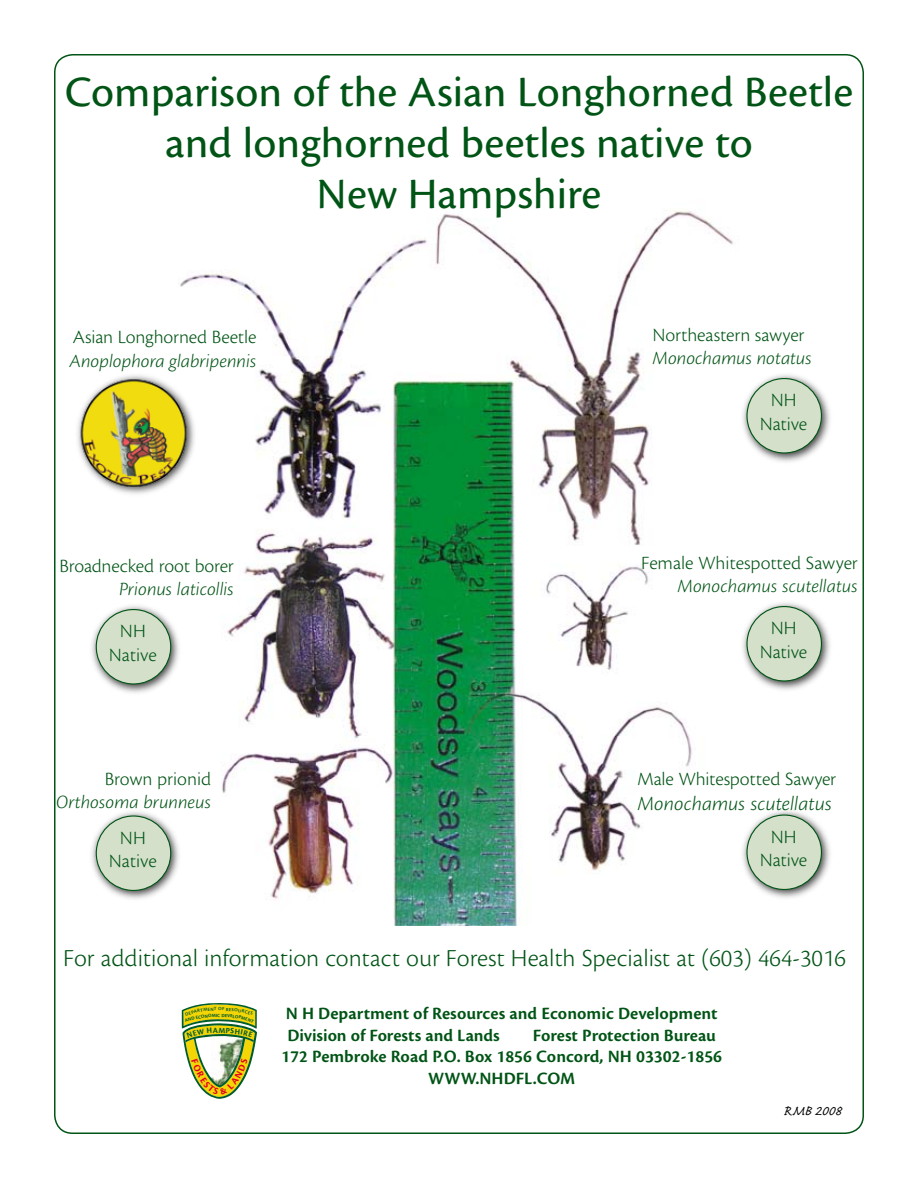
<style>
.page{position:relative;width:918px;height:1188px;background:#fff}
.page>*{position:absolute;margin:0;border:0;box-sizing:border-box;transform-origin:0 0}
.t1{font:45px/51px "Cronos Pro Capt";color:#005415;text-align:center}
.t2{font:25.5px "Cronos Pro Lt Capt";color:#005415}
.t3{font:21px "Cronos Pro Lt Capt It";letter-spacing:-.005em;color:#005415}
.t4{font:19.5px/23.4px "Cronos Pro Lt Capt";letter-spacing:-.01em;color:#005415;text-align:center}
.t5{font:19.5px "Cronos Pro Lt Capt It";letter-spacing:-.005em;color:#005415}
.t6{font:18px/21.6px "Cronos Pro Semibold Capt";color:#005415}
.t7{font:18px "Caflisch Script Pro";color:#000}
.t8{font:4.95px "Cronos Pro Bold Capt";color:#005c29}
</style>
<div class="page">
<img style="left:180px;top:210px;width:553px;height:716px">
<div style="left:89px;top:809px;width:94px;height:94px;background:#000;opacity:.75"></div>
<div style="left:96px;top:816px;width:75px;height:74px;background:#d4e0ca;border-radius:50%"></div>
<div style="left:96px;top:815px;width:75px;height:76px;border:1px solid #005415;border-radius:50%"></div>
<div style="left:73px;top:372px;width:125px;height:126px;background:#000;opacity:.75"></div>
<img style="left:78px;top:376px;width:111px;height:112px">
<div style="left:740px;top:371px;width:94px;height:94px;background:#000;opacity:.75"></div>
<div style="left:747px;top:379px;width:74px;height:74px;background:#d4e0ca;border-radius:50%"></div>
<div style="left:746px;top:378px;width:76px;height:76px;border:1px solid #005415;border-radius:50%"></div>
<div style="left:740px;top:599px;width:94px;height:94px;background:#000;opacity:.75"></div>
<div style="left:747px;top:607px;width:74px;height:74px;background:#d4e0ca;border-radius:50%"></div>
<div style="left:746px;top:606px;width:76px;height:76px;border:1px solid #005415;border-radius:50%"></div>
<div style="left:89px;top:602px;width:94px;height:94px;background:#000;opacity:.75"></div>
<div style="left:96px;top:610px;width:75px;height:74px;background:#d4e0ca;border-radius:50%"></div>
<div style="left:96px;top:609px;width:75px;height:76px;border:1px solid #005415;border-radius:50%"></div>
<div style="left:740px;top:808px;width:94px;height:94px;background:#000;opacity:.75"></div>
<div style="left:747px;top:815px;width:74px;height:74px;background:#d4e0ca;border-radius:50%"></div>
<div style="left:746px;top:814px;width:76px;height:76px;border:1px solid #005415;border-radius:50%"></div>
<svg style="left:182px;top:1003px;width:75px;height:96px"></svg>
<h1 class="t1" style="left:65px;top:66px;width:790px">Comparison of the Asian Longhorned Beetle and longhorned beetles native to<br>New Hampshire</h1>
<p class="t4" style="left:73px;top:326px;width:185px">Asian Longhorned Beetle</p>
<p class="t5" style="left:70px;top:350px;width:188px">Anoplophora glabripennis</p>
<p class="t4" style="left:652px;top:323px;width:153px">Northeastern sawyer</p>
<p class="t5" style="left:652px;top:347px;width:161px">Monochamus notatus</p>
<p class="t4" style="left:760px;top:388px;width:49px">NH<br>Native</p>
<p class="t4" style="left:59px;top:554px;width:176px">Broadnecked root borer</p>
<p class="t5" style="left:119px;top:578px;width:116px">Prionus laticollis</p>
<p class="t4" style="left:641px;top:551px;width:218px">Female Whitespotted Sawyer</p>
<p class="t5" style="left:677px;top:575px;width:182px">Monochamus scutellatus</p>
<p class="t4" style="left:109px;top:619px;width:49px">NH<br>Native</p>
<p class="t4" style="left:760px;top:616px;width:49px">NH<br>Native</p>
<p class="t4" style="left:105px;top:767px;width:108px">Brown prionid</p>
<p class="t5" style="left:56px;top:791px;width:157px">Orthosoma brunneus</p>
<p class="t4" style="left:638px;top:767px;width:200px">Male Whitespotted Sawyer</p>
<p class="t3" style="left:638px;top:792px;width:196px">Monochamus scutellatus</p>
<p class="t4" style="left:109px;top:826px;width:49px">NH<br>Native</p>
<p class="t4" style="left:760px;top:825px;width:49px">NH<br>Native</p>
<h2 class="t2" style="left:63px;top:944px;width:784px">For additional information contact our Forest Health Specialist at (603) 464-3016</h2>
<p class="t8" style="left:216px;top:1012px;width:3px">I</p>
<p class="t6" style="left:286px;top:1003px;width:433px">N H Department of Resources and Economic Development<br>Division of Forests and Lands</p>
<p class="t6" style="left:533px;top:1025px;width:185px">Forest Protection Bureau</p>
<p class="t6" style="left:281px;top:1046px;width:442px">172 Pembroke Road P.O. Box 1856 Concord, NH 03302-1856</p>
<p class="t6" style="left:428px;top:1068px;width:148px">WWW.NHDFL.COM</p>
<p class="t7" style="left:783px;top:1101px;width:60px">RMB 2008</p>
</div>
